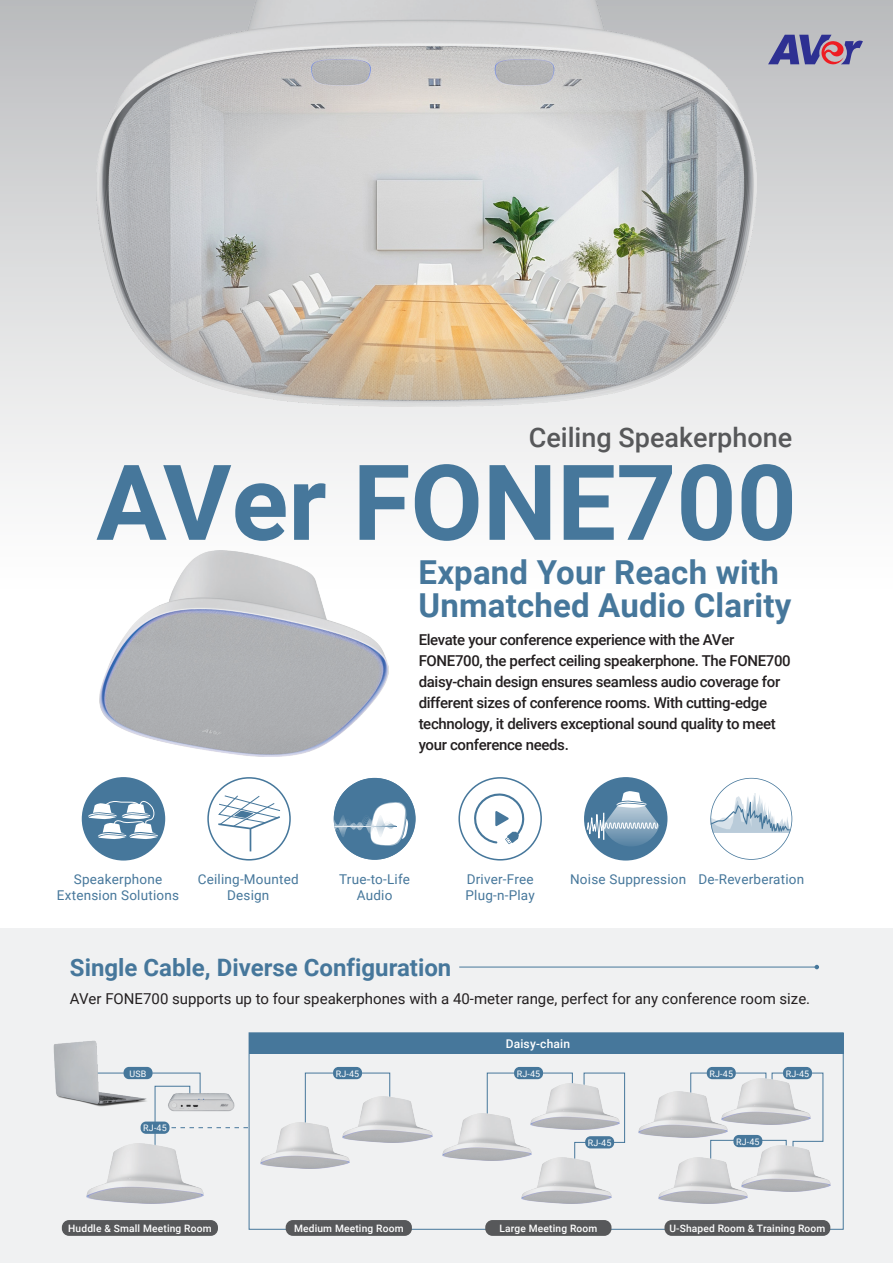
<style>
.page{position:relative;width:893px;height:1263px;background:#fff}
.page>*{position:absolute;margin:0;border:0;box-sizing:border-box;transform-origin:0 0}
.t1{font:700 105px "Roboto";color:#46779b}
.t2{font:700 33px/33px "Roboto";letter-spacing:.005em;color:#46779b}
.t3{font:500 27px "Roboto";color:#57585a}
.t4{font:700 24px "Roboto";color:#46779b}
.t5{font:500 15px/21px "Roboto";letter-spacing:-.025em;color:#231f20}
.t6{font:15px "Roboto";color:#231f20}
.t7{font:13.5px/16.2px "Roboto";letter-spacing:.015em;color:#46779b;text-align:center}
.t8{font:500 12px "Roboto";letter-spacing:.015em;color:#fff}
.t9{font:500 10.2px "Roboto";letter-spacing:.015em;color:#fff}
.t10{font:8.85px "Roboto";letter-spacing:.015em;color:#fff}
</style>
<div class="page">
<div style="left:0;top:0;width:893px;height:830px;background:linear-gradient(to bottom,#c2c4c6,#fff)"></div>
<img style="left:97px;top:0;width:659px;height:44px">
<img style="left:0;top:44px;width:881px;height:494px">
<div style="left:0;top:929px;width:893px;height:334px;background:#f0f1f2"></div>
<div style="left:459px;top:778px;width:82px;height:82px;background:#fff;border-radius:50%"></div>
<div style="left:458px;top:777px;width:84px;height:83px;border:2px solid #46779b;border-radius:50%"></div>
<svg style="left:474px;top:793px;width:51px;height:51px"></svg>
<div style="left:83px;top:778px;width:81px;height:82px;background:#46779b;border-radius:50%"></div>
<div style="left:82px;top:777px;width:83px;height:83px;border:2px solid #46779b;border-radius:50%"></div>
<svg style="left:88px;top:797px;width:70px;height:42px"></svg>
<div style="left:208px;top:778px;width:82px;height:82px;background:#fff;border-radius:50%"></div>
<div style="left:207px;top:777px;width:84px;height:83px;border:2px solid #46779b;border-radius:50%"></div>
<svg style="left:217px;top:795px;width:64px;height:56px"></svg>
<div style="left:585px;top:778px;width:82px;height:82px;background:#46779b;border-radius:50%"></div>
<div style="left:584px;top:777px;width:83px;height:83px;border:2px solid #46779b;border-radius:50%"></div>
<svg style="left:586px;top:791px;width:73px;height:55px"></svg>
<svg style="left:768px;top:35px;width:95px;height:30px;background:#8878a1"></svg>
<img style="left:99px;top:551px;width:289px;height:205px">
<div style="left:334px;top:778px;width:82px;height:82px;background:#46779b;border-radius:50%"></div>
<div style="left:334px;top:778px;width:82px;height:82px;border:2px solid #46779b;border-radius:50%"></div>
<svg style="left:334px;top:802px;width:75px;height:44px"></svg>
<div style="left:710px;top:778px;width:82px;height:82px;background:#fff;border-radius:50%"></div>
<svg style="left:710px;top:793px;width:82px;height:40px"></svg>
<hr style="left:459px;top:967px;width:358px;height:1px;background:#46779b">
<svg style="left:814px;top:965px;width:5px;height:4px"></svg>
<div style="left:62px;top:1220px;width:156px;height:16px;background:#57585a;border-radius:7px"></div>
<img style="left:53px;top:1040px;width:97px;height:63px">
<svg style="left:86px;top:1072px;width:163px;height:75px"></svg>
<img style="left:87px;top:1143px;width:117px;height:61px">
<img style="left:165px;top:1073px;width:72px;height:48px">
<div style="left:249px;top:1033px;width:594px;height:20px;background:#46779b"></div>
<svg style="left:305px;top:1072px;width:85px;height:50px"></svg>
<img style="left:261px;top:1122px;width:89px;height:46px">
<img style="left:343px;top:1096px;width:89px;height:46px">
<div style="left:333px;top:1067px;width:29px;height:12px;background:#46779b;border-radius:5px"></div>
<div style="left:141px;top:1121px;width:29px;height:13px;background:#46779b;border-radius:5px"></div>
<div style="left:124px;top:1067px;width:28px;height:12px;background:#46779b;border-radius:5px"></div>
<svg style="left:690px;top:1072px;width:134px;height:86px"></svg>
<img style="left:638px;top:1092px;width:90px;height:46px">
<img style="left:721px;top:1078px;width:90px;height:46px">
<img style="left:659px;top:1158px;width:89px;height:46px">
<img style="left:741px;top:1145px;width:90px;height:46px">
<div style="left:707px;top:1067px;width:29px;height:12px;background:#46779b;border-radius:5px"></div>
<div style="left:783px;top:1067px;width:29px;height:12px;background:#46779b;border-radius:5px"></div>
<div style="left:733px;top:1135px;width:29px;height:12px;background:#46779b;border-radius:5px"></div>
<svg style="left:486px;top:1072px;width:139px;height:89px"></svg>
<img style="left:443px;top:1114px;width:89px;height:46px">
<img style="left:530px;top:1083px;width:89px;height:47px">
<img style="left:522px;top:1158px;width:89px;height:46px">
<div style="left:514px;top:1067px;width:29px;height:12px;background:#46779b;border-radius:5px"></div>
<div style="left:585px;top:1136px;width:29px;height:12px;background:#46779b;border-radius:5px"></div>
<div style="left:286px;top:1220px;width:126px;height:16px;background:#57585a;border-radius:7px"></div>
<div style="left:485px;top:1220px;width:126px;height:16px;background:#57585a;border-radius:7px"></div>
<div style="left:664px;top:1220px;width:166px;height:16px;background:#57585a;border-radius:7px"></div>
<h3 class="t3" style="left:529px;top:418px;width:265px">Ceiling Speakerphone</h3>
<h1 class="t1" style="left:96px;top:429px;width:702px">AVer FONE700</h1>
<h2 class="t2" style="left:419px;top:554px;width:374px">Expand Your Reach with<br>Unmatched Audio Clarity</h2>
<p class="t5" style="left:419px;top:629px;width:374px">Elevate your conference experience with the AVer FONE700, the perfect ceiling speakerphone. The FONE700 daisy-chain design ensures seamless audio coverage for different sizes of conference rooms. With cutting-edge technology, it delivers exceptional sound quality to meet your conference needs.</p>
<p class="t7" style="left:57px;top:870px;width:124px">Speakerphone<br>Extension Solutions</p>
<p class="t7" style="left:339px;top:870px;width:72px">True-to-Life<br>Audio</p>
<p class="t7" style="left:198px;top:870px;width:103px">Ceiling-Mounted<br>Design</p>
<p class="t7" style="left:467px;top:870px;width:69px">Driver-Free</p>
<p class="t7" style="left:698px;top:870px;width:107px">De-Reverberation</p>
<p class="t7" style="left:570px;top:870px;width:118px">Noise Suppression</p>
<p class="t7" style="left:465px;top:886px;width:71px">Plug-n-Play</p>
<h3 class="t4" style="left:70px;top:951px;width:383px">Single Cable, Diverse Configuration</h3>
<p class="t6" style="left:70px;top:988px;width:742px">AVer FONE700 supports up to four speakerphones with a 40-meter range, perfect for any conference room size.</p>
<p class="t8" style="left:506px;top:1035px;width:66px">Daisy-chain</p>
<p class="t10" style="left:130px;top:1067px;width:18px">USB</p>
<p class="t10" style="left:709px;top:1067px;width:25px">RJ-45</p>
<p class="t10" style="left:786px;top:1067px;width:25px">RJ-45</p>
<p class="t10" style="left:336px;top:1067px;width:25px">RJ-45</p>
<p class="t10" style="left:517px;top:1067px;width:25px">RJ-45</p>
<p class="t10" style="left:143px;top:1122px;width:25px">RJ-45</p>
<p class="t9" style="left:68px;top:1221px;width:145px">Huddle &amp; Small Meeting Room</p>
<p class="t10" style="left:588px;top:1136px;width:25px">RJ-45</p>
<p class="t10" style="left:736px;top:1135px;width:25px">RJ-45</p>
<p class="t9" style="left:294px;top:1221px;width:111px">Medium Meeting Room</p>
<p class="t9" style="left:499px;top:1221px;width:99px">Large Meeting Room</p>
<p class="t9" style="left:669px;top:1221px;width:158px">U-Shaped Room &amp; Training Room</p>
</div>
